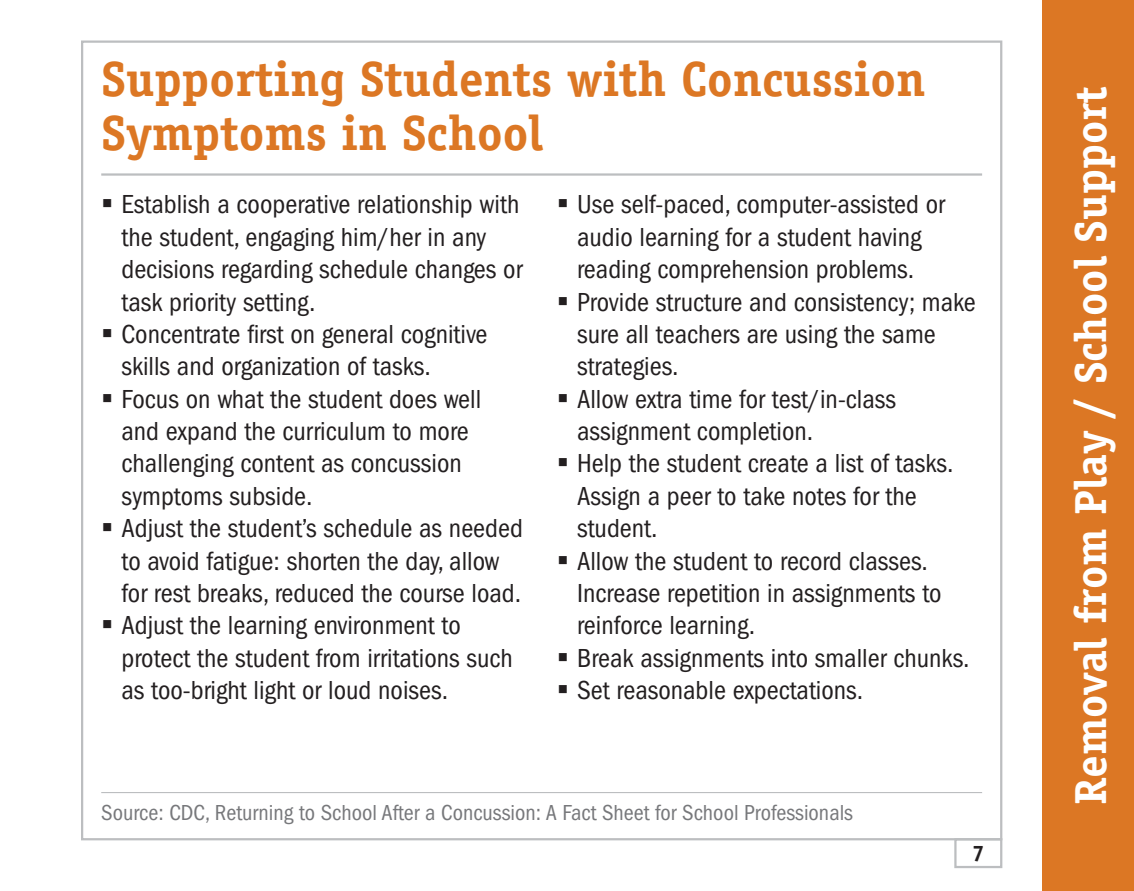
<style>
.page{position:relative;width:1134px;height:891px;background:#fff}
.page>*{position:absolute;margin:0;border:0;box-sizing:border-box;transform-origin:0 0}
.t1{font:700 49.5px/54px "Officina Serif Std";color:#dc7724}
.t2{font:700 45px "Officina Serif Std";color:#fff}
.t3{font:condensed 27px/32.4px "ITC Franklin Gothic Std";color:#231f20}
.t4{font:condensed 22.5px "ITC Franklin Gothic Std";color:#77787b}
.t5{font:700 22.5px "Officina Serif Std";color:#231f20}
</style>
<div class="page">
<div style="left:954px;top:838px;width:48px;height:30px;border:2px solid #bcbec0"></div>
<div style="left:1043px;top:0;width:91px;height:891px;background:#dc7724"></div>
<hr style="left:101px;top:173px;width:881px;height:3px;background:#bcbec0">
<hr style="left:101px;top:792px;width:881px;height:1px;background:#bcbec0">
<h1 class="t1" style="left:101px;top:52px;width:826px">Supporting Students with Concussion<br>Symptoms in School</h1>
<p class="t3" style="left:121px;top:188px;width:403px;text-indent:-20px">▪ Establish a cooperative relationship with the student, engaging him/her in any decisions regarding schedule changes or task priority setting.</p>
<p class="t3" style="left:121px;top:318px;width:368px;text-indent:-20px">▪ Concentrate first on general cognitive skills and organization of tasks.</p>
<p class="t3" style="left:121px;top:383px;width:361px;text-indent:-20px">▪ Focus on what the student does well and expand the curriculum to more challenging content as concussion symptoms subside.</p>
<p class="t3" style="left:121px;top:512px;width:403px;text-indent:-20px">▪ Adjust the student’s schedule as needed to avoid fatigue: shorten the day, allow for rest breaks, reduced the course load.</p>
<p class="t3" style="left:121px;top:610px;width:393px;text-indent:-20px">▪ Adjust the learning environment to protect the student from irritations such as too-bright light or loud noises.</p>
<p class="t3" style="left:557px;top:188px;width:390px;text-align:center">▪ Use self-paced, computer-assisted or audio learning for a student having reading comprehension problems.</p>
<p class="t3" style="left:577px;top:286px;width:400px;text-indent:-20px">▪ Provide structure and consistency; make sure all teachers are using the same strategies.</p>
<p class="t3" style="left:577px;top:383px;width:320px;text-indent:-20px">▪ Allow extra time for test/in-class assignment completion.</p>
<p class="t3" style="left:577px;top:448px;width:378px;text-indent:-20px">▪ Help the student create a list of tasks.<br>Assign a peer to take notes for the student.</p>
<p class="t3" style="left:577px;top:545px;width:366px;text-indent:-20px">▪ Allow the student to record classes.<br>Increase repetition in assignments to reinforce learning.</p>
<p class="t3" style="left:557px;top:642px;width:414px">▪ Break assignments into smaller chunks.</p>
<p class="t3" style="left:557px;top:674px;width:308px">▪ Set reasonable expectations.</p>
<p class="t4" style="left:101px;top:800px;width:753px">Source: CDC, Returning to School After a Concussion: A Fact Sheet for School Professionals</p>
<p class="t5" style="left:972px;top:840px;width:14px">7</p>
<h2 class="t2" style="left:1063px;top:805px;width:721px;rotate:-90deg">Removal from Play / School Support</h2>
</div>
